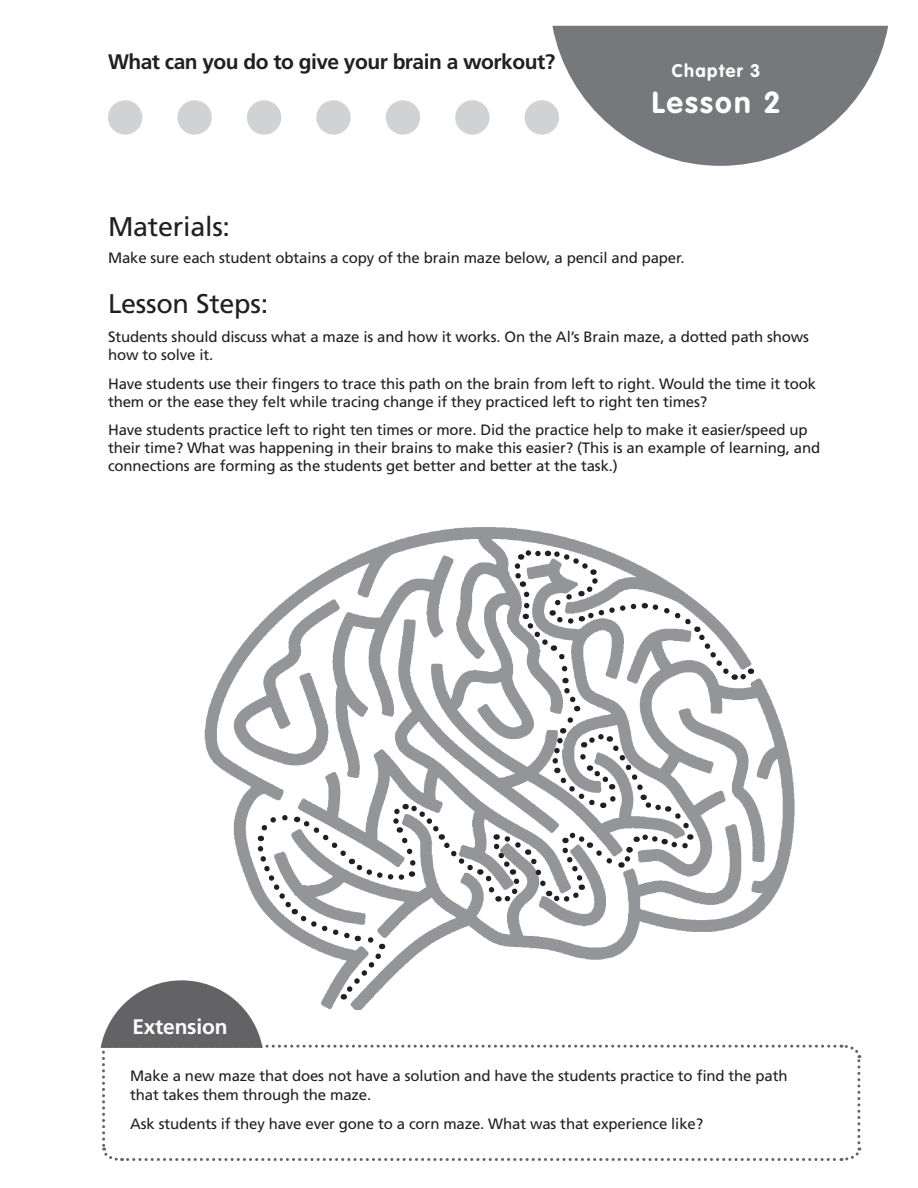
<style>
.page{position:relative;width:918px;height:1188px;background:#fff}
.page>*{position:absolute;margin:0;border:0;box-sizing:border-box;transform-origin:0 0}
.t1{font:700 30px "Frutiger";color:#fff}
.t2{font:700 30px "VAG Rounded";letter-spacing:.075em;color:#fff}
.t3{font:27px "Frutiger";letter-spacing:-.01em;color:#231f20}
.t4{font:700 21px "Frutiger";letter-spacing:-.025em;color:#231f20}
.t5{font:700 21px "Frutiger";letter-spacing:-.01em;color:#fff}
.t6{font:700 18px "VAG Rounded";letter-spacing:.075em;color:#fff}
.t7{font:15px/18px "Frutiger";letter-spacing:-.01em;color:#231f20}
</style>
<div class="page">
<svg style="left:552px;top:26px;width:336px;height:140px;fill:#76787b"></svg>
<div style="left:108px;top:100px;width:34px;height:35px;background:#d1d2d4;border-radius:50%"></div>
<div style="left:177px;top:100px;width:35px;height:35px;background:#d1d2d4;border-radius:50%"></div>
<div style="left:247px;top:100px;width:34px;height:35px;background:#d1d2d4;border-radius:50%"></div>
<div style="left:316px;top:100px;width:35px;height:35px;background:#d1d2d4;border-radius:50%"></div>
<div style="left:386px;top:100px;width:34px;height:35px;background:#d1d2d4;border-radius:50%"></div>
<div style="left:455px;top:100px;width:35px;height:35px;background:#d1d2d4;border-radius:50%"></div>
<div style="left:525px;top:100px;width:34px;height:35px;background:#d1d2d4;border-radius:50%"></div>
<img style="left:375px;top:527px;width:225px;height:21px">
<svg style="left:101px;top:548px;width:761px;height:613px"></svg>
<p class="t4" style="left:108px;top:50px;width:449px">What can you do to give your brain a workout?</p>
<p class="t5" style="left:668px;top:53px;width:97px">Chapter 3</p>
<p class="t1" style="left:656px;top:80px;width:121px">Lesson 2</p>
<p class="t6" style="left:672px;top:60px;width:90px">Chapter 3</p>
<p class="t2" style="left:652px;top:85px;width:130px">Lesson 2</p>
<p class="t3" style="left:108px;top:211px;width:124px">Materials:</p>
<p class="t7" style="left:108px;top:249px;width:578px">Make sure each student obtains a copy of the brain maze below, a pencil and paper.</p>
<p class="t3" style="left:108px;top:288px;width:162px">Lesson Steps:</p>
<p class="t7" style="left:108px;top:328px;width:703px">Students should discuss what a maze is and how it works. On the Al’s Brain maze, a dotted path shows how to solve it.</p>
<p class="t7" style="left:108px;top:374px;width:710px">Have students use their fingers to trace this path on the brain from left to right. Would the time it took them or the ease they felt while tracing change if they practiced left to right ten times?</p>
<p class="t7" style="left:108px;top:421px;width:714px">Have students practice left to right ten times or more. Did the practice help to make it easier/speed up their time? What was happening in their brains to make this easier? (This is an example of learning, and connections are forming as the students get better and better at the task.)</p>
<p class="t5" style="left:132px;top:1014px;width:97px">Extension</p>
<p class="t7" style="left:130px;top:1065px;width:659px;line-height:19.5px">Make a new maze that does not have a solution and have the students practice to find the path that takes them through the maze.</p>
<p class="t7" style="left:130px;top:1114px;width:575px">Ask students if they have ever gone to a corn maze. What was that experience like?</p>
</div>
